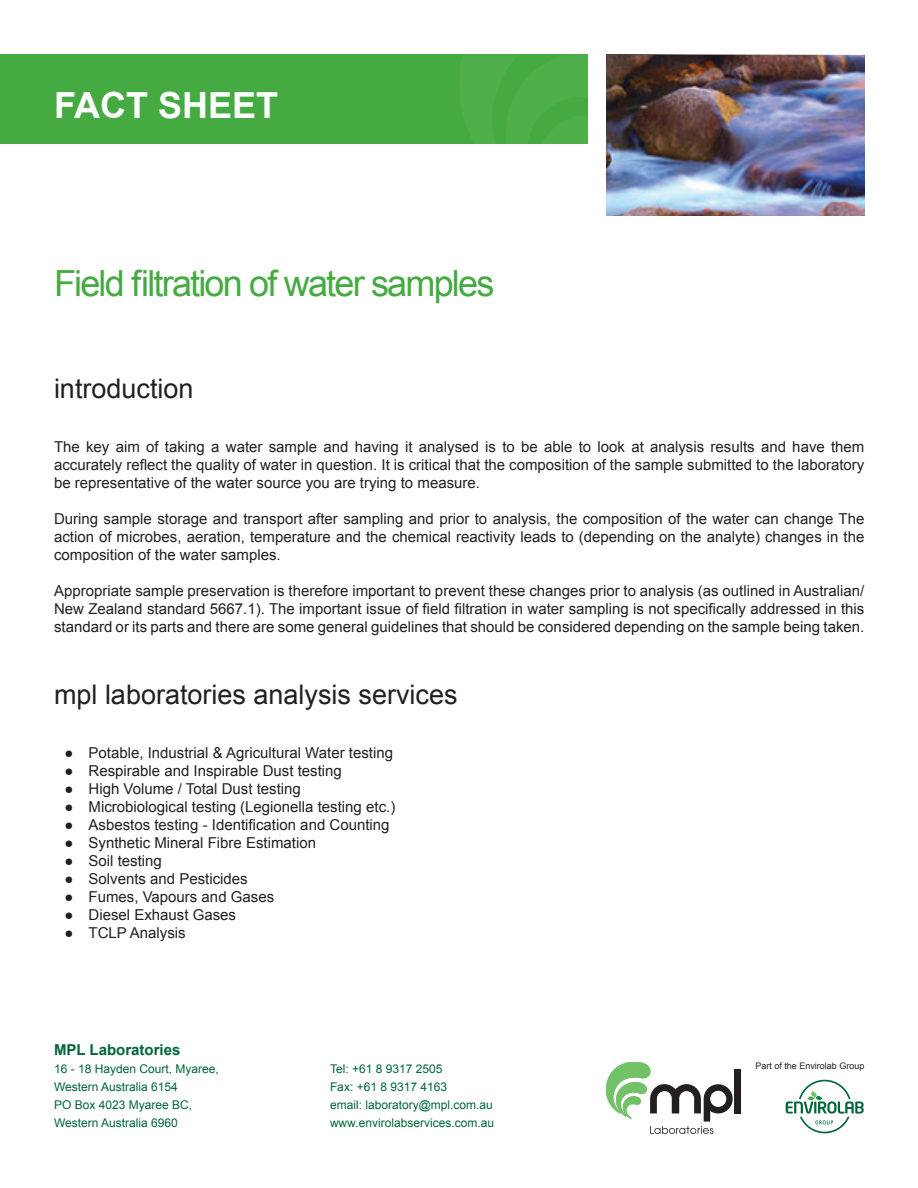
<style>
.page{position:relative;width:918px;height:1188px;background:#fff}
.page>*{position:absolute;margin:0;border:0;box-sizing:border-box;transform-origin:0 0}
.t1{font:36px "Arial";letter-spacing:-.05em;color:#46aa42}
.t2{font:700 36px "Arial";color:#fff}
.t3{font:27px "Arial";color:#231f20}
.t4{font:15px/18px "Arial";color:#231f20;text-align:justify}
.t5{font:700 15px "Arial";color:#00653a}
.t6{font:12px/18px "Arial";color:#00653a}
.t7{font:9px "Arial";color:#231f20}
</style>
<div class="page">
<div style="left:1px;top:54px;width:587px;height:90px;background:#46aa42"></div>
<svg style="left:786px;top:1080px;width:78px;height:53px"></svg>
<div style="left:735px;top:1069px;width:6px;height:44px;background:#231f20"></div>
<svg style="left:606px;top:1062px;width:127px;height:72px"></svg>
<img style="left:606px;top:55px;width:258px;height:161px">
<h1 class="t2" style="left:54px;top:81px;width:226px">FACT SHEET</h1>
<h1 class="t1" style="left:54px;top:260px;width:442px">Field filtration of water samples</h1>
<h2 class="t3" style="left:54px;top:370px;width:141px">introduction</h2>
<p class="t4" style="left:54px;top:438px;width:812px">The key aim of taking a water sample and having it analysed is to be able to look at analysis results and have them accurately reflect the quality of water in question. It is critical that the composition of the sample submitted to the laboratory be representative of the water source you are trying to measure.</p>
<p class="t4" style="left:54px;top:510px;width:812px">During sample storage and transport after sampling and prior to analysis, the composition of the water can change The action of microbes, aeration, temperature and the chemical reactivity leads to (depending on the analyte) changes in the composition of the water samples.</p>
<p class="t4" style="left:54px;top:582px;width:812px">Appropriate sample preservation is therefore important to prevent these changes prior to analysis (as outlined in Australian/ New Zealand standard 5667.1). The important issue of field filtration in water sampling is not specifically addressed in this standard or its parts and there are some general guidelines that should be considered depending on the sample being taken.</p>
<h2 class="t3" style="left:54px;top:676px;width:405px">mpl laboratories analysis services</h2>
<p class="t4" style="left:64px;top:744px;width:330px">● Potable, Industrial &amp; Agricultural Water testing</p>
<p class="t4" style="left:64px;top:762px;width:279px">● Respirable and Inspirable Dust testing</p>
<p class="t4" style="left:64px;top:780px;width:238px">● High Volume / Total Dust testing</p>
<p class="t4" style="left:64px;top:798px;width:332px">● Microbiological testing (Legionella testing etc.)</p>
<p class="t4" style="left:64px;top:816px;width:327px">● Asbestos testing - Identification and Counting</p>
<p class="t4" style="left:64px;top:834px;width:253px">● Synthetic Mineral Fibre Estimation</p>
<p class="t4" style="left:64px;top:852px;width:99px">● Soil testing</p>
<p class="t4" style="left:64px;top:870px;width:185px">● Solvents and Pesticides</p>
<p class="t4" style="left:64px;top:888px;width:211px">● Fumes, Vapours and Gases</p>
<p class="t4" style="left:64px;top:906px;width:173px">● Diesel Exhaust Gases</p>
<p class="t4" style="left:64px;top:924px;width:123px">● TCLP Analysis</p>
<p class="t5" style="left:54px;top:1040px;width:128px">MPL Laboratories</p>
<p class="t6" style="left:54px;top:1060px;width:166px">16 - 18 Hayden Court, Myaree,<br>Western Australia 6154<br>PO Box 4023 Myaree BC,<br>Western Australia 6960</p>
<p class="t6" style="left:330px;top:1060px;width:166px">Tel: +61 8 9317 2505<br>Fax: +61 8 9317 4163<br>email: laboratory@mpl.com.au www.envirolabservices.com.au</p>
<p class="t7" style="left:755px;top:1059px;width:111px">Part of the Envirolab Group</p>
</div>
